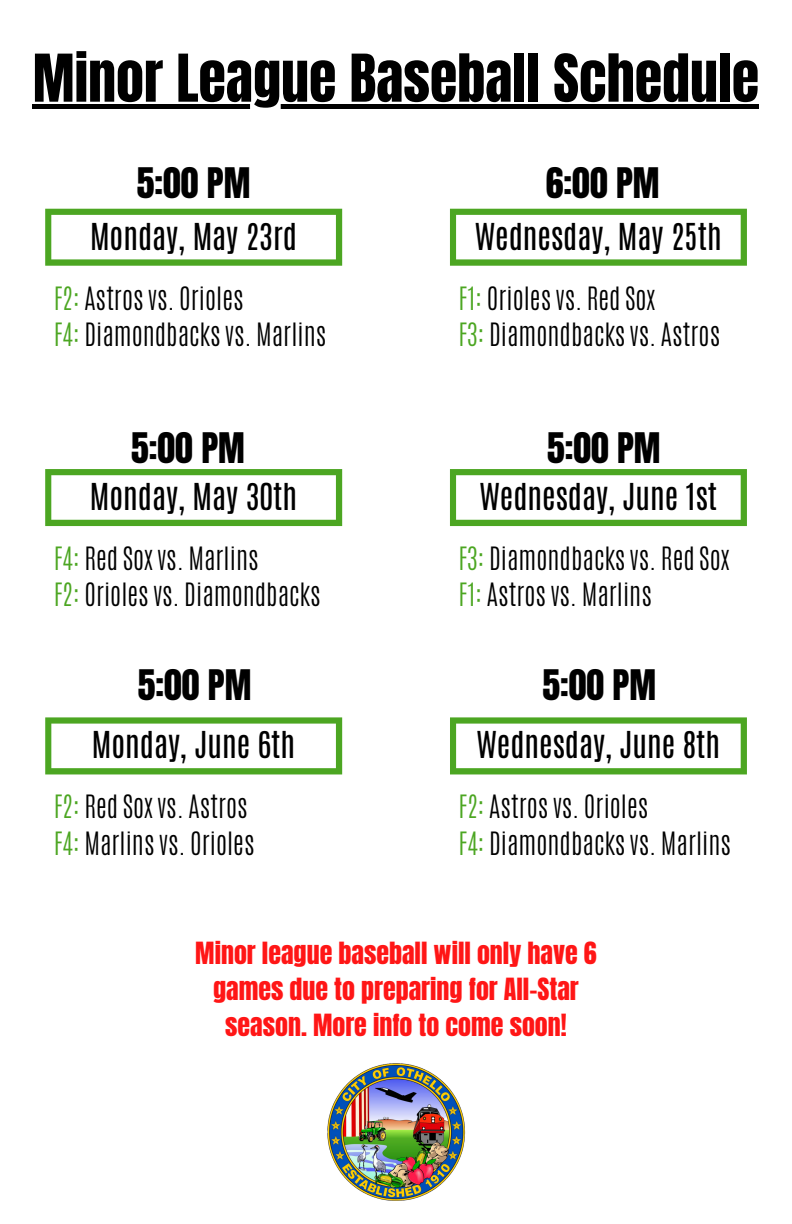
<style>
.page{position:relative;width:792px;height:1224px;background:#fff}
.page>*{position:absolute;margin:0;border:0;box-sizing:border-box;transform-origin:0 0}
.t1{font:56px "Anton";color:#000}
.t2{font:35.8px "Anton";color:#000}
.t3{font:31px "Antonio";color:#000}
.t4{font:300 26.8px "Antonio";color:#000}
.t5{font:26px/36px "Anton";color:#ff1616;text-align:center}
.s1{color:#4ca622}
</style>
<div class="page">
<img style="left:327px;top:1063px;width:139px;height:138px">
<hr style="left:33px;top:105px;width:726px;height:4px;background:#000">
<svg style="left:450px;top:469px;width:297px;height:57px"></svg>
<svg style="left:45px;top:469px;width:297px;height:57px"></svg>
<svg style="left:45px;top:717px;width:297px;height:57px"></svg>
<svg style="left:450px;top:209px;width:297px;height:57px"></svg>
<svg style="left:45px;top:209px;width:297px;height:57px"></svg>
<svg style="left:450px;top:717px;width:297px;height:57px"></svg>
<p class="t1" style="left:33px;top:38px;width:728px">Minor League Baseball Schedule</p>
<p class="t2" style="left:137px;top:157px;width:115px">5:00 PM</p>
<p class="t3" style="left:90px;top:214px;width:209px">Monday, May 23rd</p>
<p class="t4" style="left:54px;top:279px;width:191px"><span class="s1">F2:</span> Astros vs. Orioles</p>
<p class="t4" style="left:54px;top:315px;width:274px"><span class="s1">F4:</span> Diamondbacks vs. Marlins</p>
<p class="t2" style="left:131px;top:422px;width:115px">5:00 PM</p>
<p class="t3" style="left:90px;top:474px;width:209px">Monday, May 30th</p>
<p class="t4" style="left:54px;top:539px;width:206px"><span class="s1">F4:</span> Red Sox vs. Marlins</p>
<p class="t4" style="left:54px;top:576px;width:268px"><span class="s1">F2:</span> Orioles vs. Diamondbacks</p>
<p class="t2" style="left:138px;top:659px;width:115px">5:00 PM</p>
<p class="t3" style="left:92px;top:723px;width:205px">Monday, June 6th</p>
<p class="t4" style="left:54px;top:788px;width:195px"><span class="s1">F2:</span> Red Sox vs. Astros</p>
<p class="t4" style="left:54px;top:824px;width:202px"><span class="s1">F4:</span> Marlins vs. Orioles</p>
<p class="t2" style="left:546px;top:157px;width:115px">6:00 PM</p>
<p class="t3" style="left:475px;top:214px;width:249px">Wednesday, May 25th</p>
<p class="t4" style="left:459px;top:279px;width:198px"><span class="s1">F1:</span> Orioles vs. Red Sox</p>
<p class="t4" style="left:459px;top:315px;width:263px"><span class="s1">F3:</span> Diamondbacks vs. Astros</p>
<p class="t2" style="left:547px;top:422px;width:115px">5:00 PM</p>
<p class="t3" style="left:479px;top:474px;width:239px">Wednesday, June 1st</p>
<p class="t4" style="left:459px;top:539px;width:272px"><span class="s1">F3:</span> Diamondbacks vs. Red Sox</p>
<p class="t4" style="left:459px;top:576px;width:195px"><span class="s1">F1:</span> Astros vs. Marlins</p>
<p class="t2" style="left:543px;top:659px;width:115px">5:00 PM</p>
<p class="t3" style="left:476px;top:723px;width:245px">Wednesday, June 8th</p>
<p class="t4" style="left:459px;top:788px;width:191px"><span class="s1">F2:</span> Astros vs. Orioles</p>
<p class="t4" style="left:459px;top:824px;width:274px"><span class="s1">F4:</span> Diamondbacks vs. Marlins</p>
<p class="t5" style="left:195px;top:935px;width:403px">Minor league baseball will only have 6 games due to preparing for All-Star season. More info to come soon!</p>
</div>
